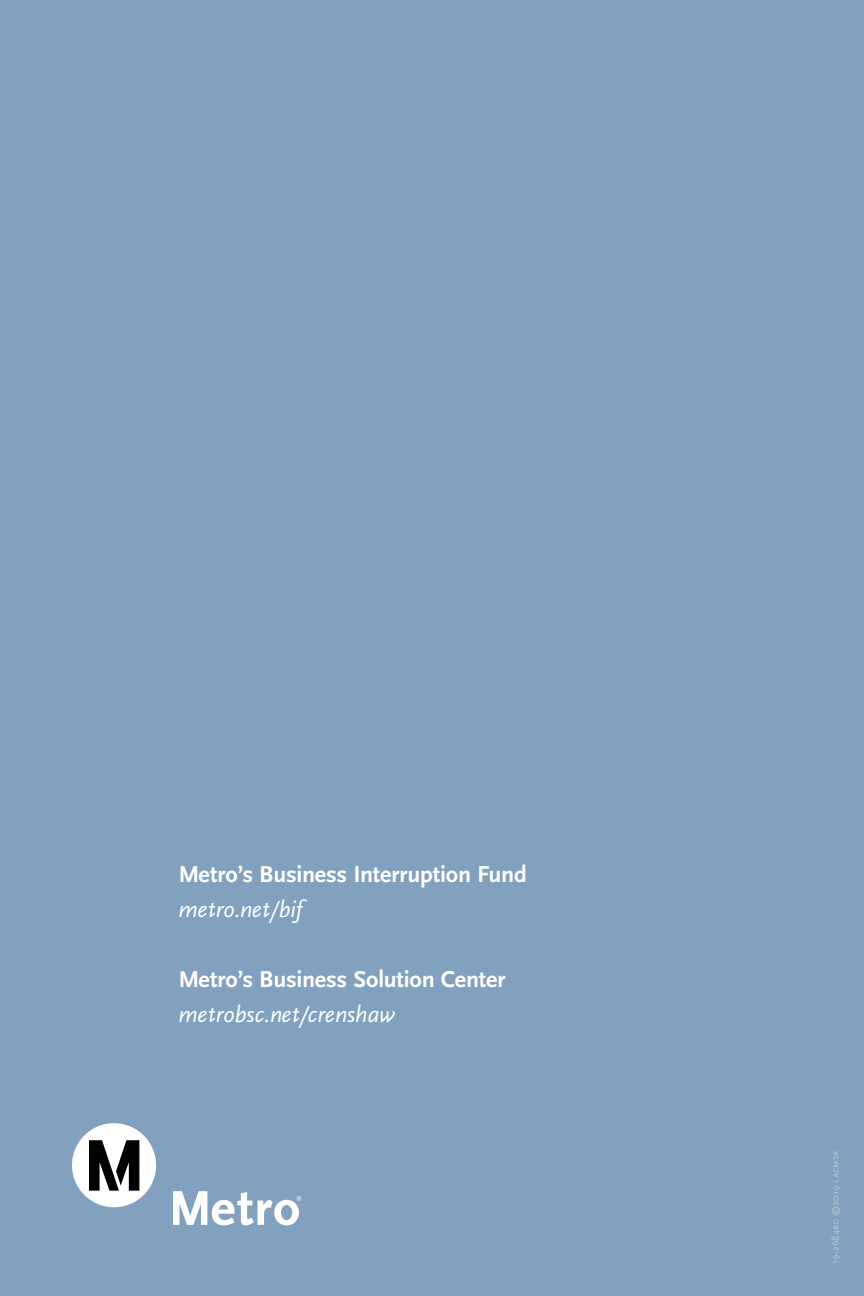
<style>
.page{position:relative;width:864px;height:1296px;background:#81a1be}
.page>*{position:absolute;margin:0;border:0;box-sizing:border-box;transform-origin:0 0}
.t1{font:700 24px "Scala Sans Pro";letter-spacing:-.005em;color:#fff}
.t2{font:italic 24px "Scala Sans Pro";color:#fff}
.t3{font:10px "Scala Sans Pro";letter-spacing:.005em;color:#bbc9da}
</style>
<div class="page">
<div style="left:72px;top:1123px;width:84px;height:84px;background:#fff;border-radius:50%"></div>
<svg style="left:89px;top:1140px;width:50px;height:51px"></svg>
<svg style="left:173px;top:1191px;width:128px;height:34px"></svg>
<p class="t1" style="left:179px;top:860px;width:350px">Metro’s Business Interruption Fund</p>
<p class="t2" style="left:179px;top:895px;width:125px">metro.net/bif</p>
<p class="t1" style="left:179px;top:965px;width:329px">Metro’s Business Solution Center</p>
<p class="t2" style="left:179px;top:1000px;width:218px">metrobsc.net/crenshaw</p>
<p class="t3" style="left:830px;top:1264px;width:115px;rotate:-90deg">19-2684bg ©2019 lacmta</p>
</div>
